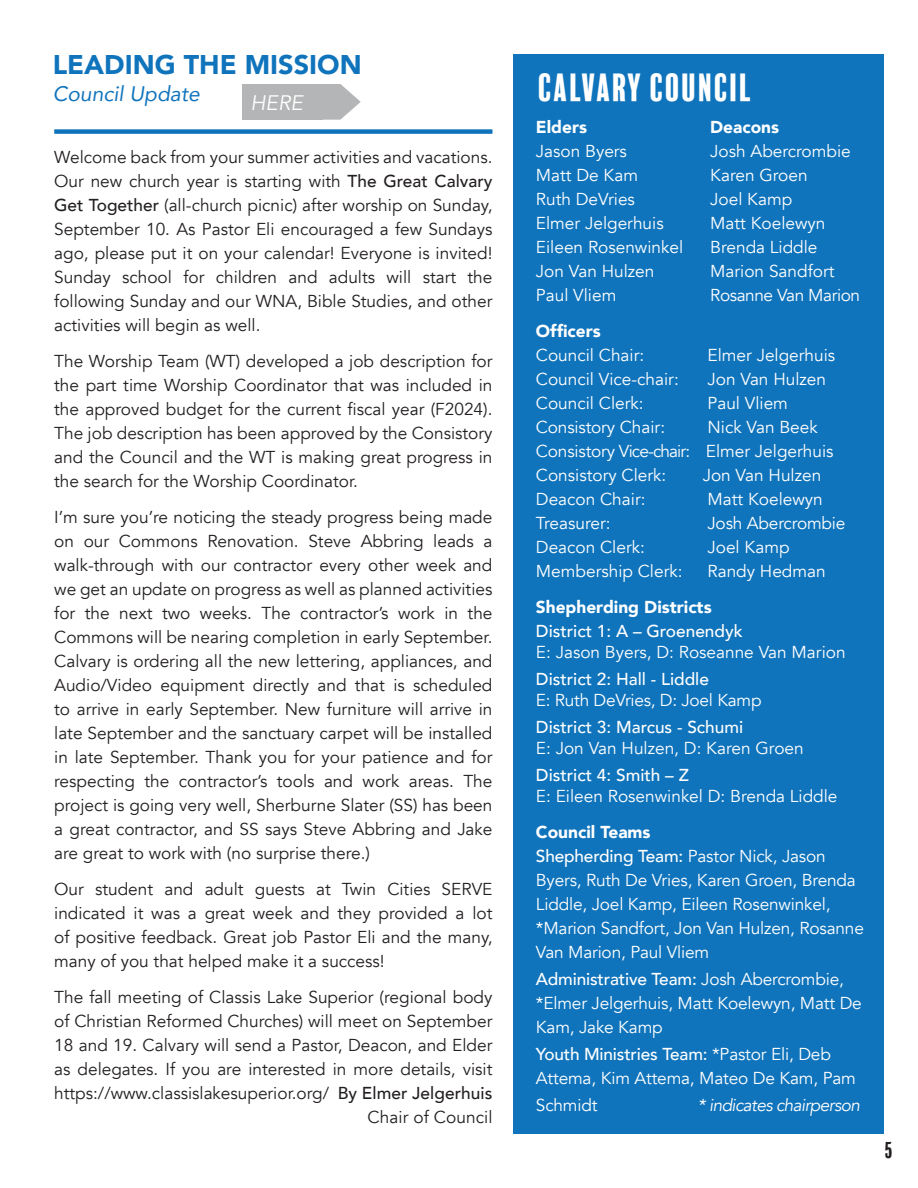
<style>
.page{position:relative;width:918px;height:1188px;background:#fff}
.page>*{position:absolute;margin:0;border:0;box-sizing:border-box;transform-origin:0 0}
.t1{font:36px "Balboa Plus Fill";color:#fff}
.t2{font:900 27px "Avenir";color:#1074bc}
.t3{font:italic 21px "Avenir";color:#1074bc}
.t4{font:italic 21px "Avenir";color:#fff}
.t5{font:21px "Balboa Plus Fill";color:#231f20}
.t6{font:17.25px/24px "Avenir";color:#231f20;text-align:justify}
.t7{font:17.25px/24px "Avenir";color:#fff}
.t8{font:500 17.25px "Avenir";color:#fff}
.t9{font:900 17.25px "Avenir";color:#fff}
.t10{font:italic 17.25px "Avenir";letter-spacing:-.035em;color:#fff}
.t11{font:17.25px "Avenir";letter-spacing:-.025em;color:#fff}
.s1{font-weight:500}
</style>
<div class="page">
<svg style="left:323px;top:84px;width:38px;height:36px"></svg>
<div style="left:242px;top:84px;width:81px;height:36px;background:#b4b5b6"></div>
<div style="left:54px;top:129px;width:438px;height:5px;background:#1074bc"></div>
<div style="left:513px;top:54px;width:370px;height:1080px;background:#1074bc"></div>
<p class="t2" style="left:53px;top:41px;width:310px">LEADING THE MISSION</p>
<p class="t3" style="left:53px;top:80px;width:149px">Council Update</p>
<p class="t4" style="left:250px;top:90px;width:54px">HERE</p>
<p class="t6" style="left:54px;top:145px;width:440px">Welcome back from your summer activities and vacations.<br>Our new church year is starting with <span class="s1">The Great Calvary Get Together</span> (all-church picnic) after worship on Sunday, September 10. As Pastor Eli encouraged a few Sundays ago, please put it on your calendar! Everyone is invited!<br>Sunday school for children and adults will start the following Sunday and our WNA, Bible Studies, and other activities will begin as well.</p>
<p class="t6" style="left:54px;top:349px;width:440px">The Worship Team (WT) developed a job description for the part time Worship Coordinator that was included in the approved budget for the current fiscal year (F2024).<br>The job description has been approved by the Consistory and the Council and the WT is making great progress in the search for the Worship Coordinator.</p>
<p class="t6" style="left:54px;top:505px;width:440px">I’m sure you’re noticing the steady progress being made on our Commons Renovation. Steve Abbring leads a walk-through with our contractor every other week and we get an update on progress as well as planned activities for the next two weeks. The contractor’s work in the Commons will be nearing completion in early September.<br>Calvary is ordering all the new lettering, appliances, and Audio/Video equipment directly and that is scheduled to arrive in early September. New furniture will arrive in late September and the sanctuary carpet will be installed in late September. Thank you for your patience and for respecting the contractor’s tools and work areas. The project is going very well, Sherburne Slater (SS) has been a great contractor, and SS says Steve Abbring and Jake are great to work with (no surprise there.)</p>
<p class="t6" style="left:54px;top:877px;width:440px">Our student and adult guests at Twin Cities SERVE indicated it was a great week and they provided a lot of positive feedback. Great job Pastor Eli and the many, many of you that helped make it a success!</p>
<p class="t6" style="left:54px;top:985px;width:440px">The fall meeting of Classis Lake Superior (regional body of Christian Reformed Churches) will meet on September 18 and 19. Calvary will send a Pastor, Deacon, and Elder as delegates. If you are interested in more details, visit https://www.classislakesuperior.org/ <span class="s1">By Elmer Jelgerhuis</span></p>
<p class="t6" style="left:368px;top:1105px;width:126px">Chair of Council</p>
<p class="t1" style="left:538px;top:67px;width:217px">CALVARY COUNCIL</p>
<p class="t9" style="left:536px;top:112px;width:53px">Elders</p>
<p class="t7" style="left:536px;top:139px;width:93px">Jason Byers</p>
<p class="t7" style="left:536px;top:163px;width:104px">Matt De Kam</p>
<p class="t7" style="left:536px;top:187px;width:101px">Ruth DeVries</p>
<p class="t7" style="left:536px;top:211px;width:129px">Elmer Jelgerhuis</p>
<p class="t7" style="left:536px;top:235px;width:149px">Eileen Rosenwinkel</p>
<p class="t7" style="left:536px;top:259px;width:120px">Jon Van Hulzen</p>
<p class="t7" style="left:536px;top:283px;width:82px">Paul Vliem</p>
<p class="t9" style="left:536px;top:316px;width:66px">Officers</p>
<p class="t7" style="left:536px;top:343px;width:110px">Council Chair:</p>
<p class="t7" style="left:708px;top:343px;width:129px">Elmer Jelgerhuis</p>
<p class="t7" style="left:536px;top:367px;width:144px">Council Vice-chair:</p>
<p class="t7" style="left:708px;top:367px;width:120px">Jon Van Hulzen</p>
<p class="t7" style="left:536px;top:391px;width:109px">Council Clerk:</p>
<p class="t7" style="left:708px;top:391px;width:82px">Paul Vliem</p>
<p class="t7" style="left:536px;top:415px;width:131px">Consistory Chair:</p>
<p class="t7" style="left:708px;top:415px;width:112px">Nick Van Beek</p>
<p class="t7" style="left:536px;top:439px;width:299px">Consistory Vice-chair: Elmer Jelgerhuis</p>
<p class="t7" style="left:536px;top:463px;width:132px">Consistory Clerk:</p>
<p class="t7" style="left:703px;top:463px;width:120px">Jon Van Hulzen</p>
<p class="t7" style="left:536px;top:487px;width:111px">Deacon Chair:</p>
<p class="t7" style="left:708px;top:487px;width:117px">Matt Koelewyn</p>
<p class="t7" style="left:536px;top:511px;width:76px">Treasurer:</p>
<p class="t7" style="left:708px;top:511px;width:139px">Josh Abercrombie</p>
<p class="t7" style="left:536px;top:535px;width:110px">Deacon Clerk:</p>
<p class="t7" style="left:708px;top:535px;width:84px">Joel Kamp</p>
<p class="t7" style="left:536px;top:559px;width:148px">Membership Clerk:</p>
<p class="t7" style="left:708px;top:559px;width:120px">Randy Hedman</p>
<p class="t9" style="left:536px;top:592px;width:177px">Shepherding Districts</p>
<p class="t8" style="left:536px;top:616px;width:208px">District 1: A – Groenendyk</p>
<p class="t7" style="left:536px;top:640px;width:311px">E: Jason Byers, D: Roseanne Van Marion</p>
<p class="t8" style="left:536px;top:664px;width:175px">District 2: Hall - Liddle</p>
<p class="t7" style="left:536px;top:688px;width:227px">E: Ruth DeVries, D: Joel Kamp</p>
<p class="t8" style="left:536px;top:712px;width:209px">District 3: Marcus - Schumi</p>
<p class="t7" style="left:536px;top:736px;width:269px">E: Jon Van Hulzen, D: Karen Groen</p>
<p class="t8" style="left:536px;top:760px;width:155px">District 4: Smith – Z</p>
<p class="t7" style="left:536px;top:784px;width:303px">E: Eileen Rosenwinkel D: Brenda Liddle</p>
<p class="t9" style="left:536px;top:817px;width:116px">Council Teams</p>
<p class="t7" style="left:536px;top:844px;width:330px"><span class="s1">Shepherding Team:</span> Pastor Nick, Jason Byers, Ruth De Vries, Karen Groen, Brenda Liddle, Joel Kamp, Eileen Rosenwinkel, *Marion Sandfort, Jon Van Hulzen, Rosanne Van Marion, Paul Vliem</p>
<p class="t7" style="left:536px;top:967px;width:327px"><span class="s1">Administrative Team:</span> Josh Abercrombie, *Elmer Jelgerhuis, Matt Koelewyn, Matt De<br>Kam, Jake Kamp</p>
<p class="t7" style="left:536px;top:1042px;width:322px"><span class="s1">Youth Ministries Team:</span> *Pastor Eli, Deb<br>Attema, Kim Attema, Mateo De Kam, Pam</p>
<p class="t7" style="left:536px;top:1093px;width:63px">Schmidt</p>
<p class="t10" style="left:698px;top:1095px;width:164px">* indicates chairperson</p>
<p class="t9" style="left:710px;top:112px;width:70px">Deacons</p>
<p class="t7" style="left:710px;top:139px;width:142px">Josh Abercrombie</p>
<p class="t7" style="left:710px;top:163px;width:99px">Karen Groen</p>
<p class="t7" style="left:710px;top:187px;width:84px">Joel Kamp</p>
<p class="t7" style="left:710px;top:211px;width:117px">Matt Koelewyn</p>
<p class="t7" style="left:710px;top:235px;width:109px">Brenda Liddle</p>
<p class="t7" style="left:710px;top:259px;width:126px">Marion Sandfort</p>
<p class="t11" style="left:710px;top:285px;width:151px">Rosanne Van Marion</p>
<p class="t5" style="left:885px;top:1138px;width:11px">5</p>
</div>
